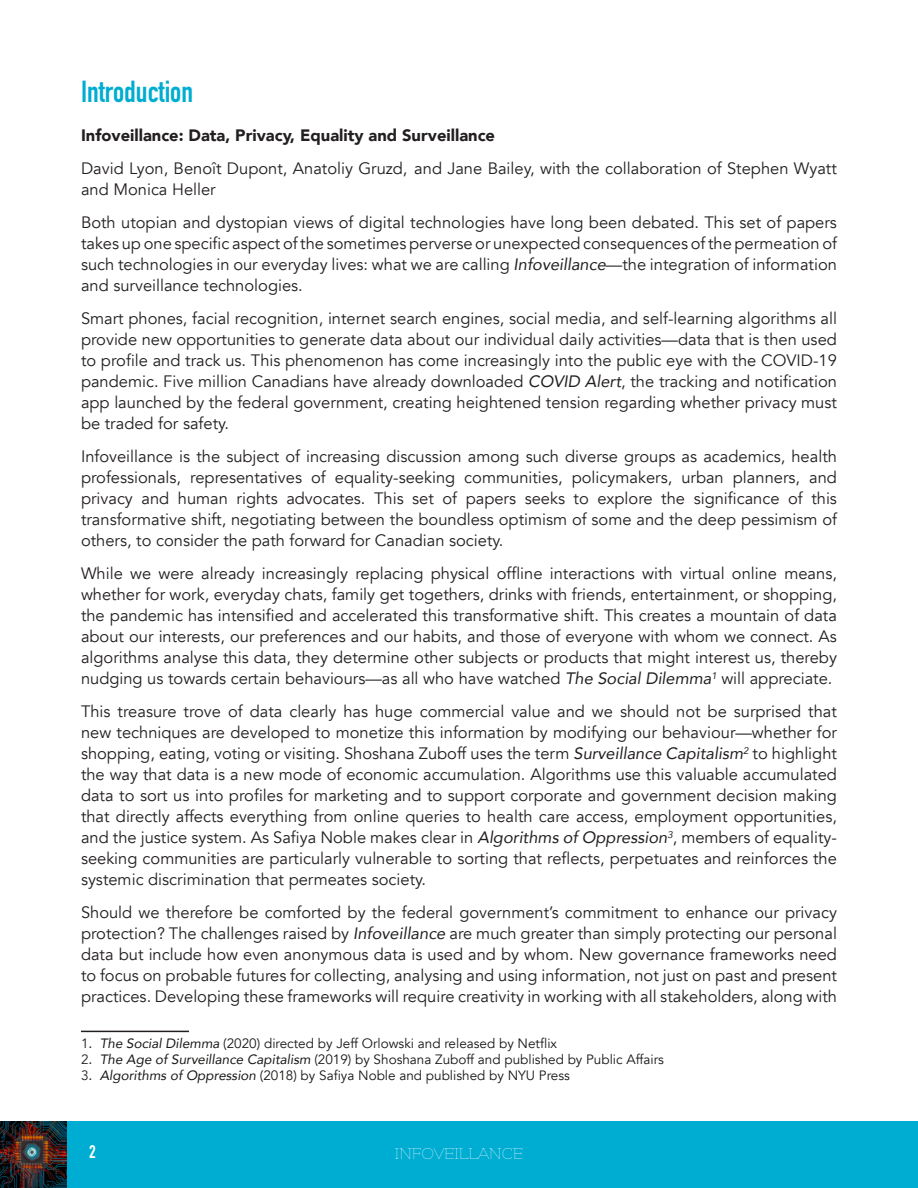
<style>
.page{position:relative;width:918px;height:1188px;background:#fff}
.page>*{position:absolute;margin:0;border:0;box-sizing:border-box;transform-origin:0 0}
.t1{font:700 30px "DIN Condensed";color:#00add2}
.t2{font:300 18px "Flamenco";color:#fff}
.t3{font:700 18px "DIN Condensed";color:#fff}
.t4{font:16.5px/21px "Avenir";color:#231f20;text-align:justify}
.t5{font:900 16.5px "Avenir";color:#231f20}
.t6{font:13.5px "Avenir";color:#181817}
.s1{font-style:italic}
.s2{color:#231f20}
</style>
<div class="page">
<div style="left:0;top:1121px;width:918px;height:67px;background:#00add2"></div>
<img style="left:0;top:1121px;width:66px;height:67px">
<hr style="left:81px;top:1031px;width:108px;height:1px;background:#231f20">
<p class="t1" style="left:81px;top:72px;width:114px">Introduction</p>
<p class="t5" style="left:81px;top:121px;width:416px">Infoveillance: Data, Privacy, Equality and Surveillance</p>
<p class="t4" style="left:81px;top:158px;width:757px">David Lyon, Benoît Dupont, Anatoliy Gruzd, and Jane Bailey, with the collaboration of Stephen Wyatt and Monica Heller</p>
<p class="t4" style="left:81px;top:212px;width:758px">Both utopian and dystopian views of digital technologies have long been debated. This set of papers takes up one specific aspect of the sometimes perverse or unexpected consequences of the permeation of such technologies in our everyday lives: what we are calling <span class="s1">Infoveillance</span>—the integration of information and surveillance technologies.</p>
<p class="t4" style="left:81px;top:308px;width:758px">Smart phones, facial recognition, internet search engines, social media, and self-learning algorithms all provide new opportunities to generate data about our individual daily activities—data that is then used to profile and track us. This phenomenon has come increasingly into the public eye with the COVID-19 pandemic. Five million Canadians have already downloaded <span class="s1">COVID Alert</span>, the tracking and notification app launched by the federal government, creating heightened tension regarding whether privacy must be traded for safety.</p>
<p class="t4" style="left:81px;top:446px;width:758px">Infoveillance is the subject of increasing discussion among such diverse groups as academics, health professionals, representatives of equality-seeking communities, policymakers, urban planners, and privacy and human rights advocates. This set of papers seeks to explore the significance of this transformative shift, negotiating between the boundless optimism of some and the deep pessimism of others, to consider the path forward for Canadian society.</p>
<p class="t4" style="left:81px;top:563px;width:758px">While we were already increasingly replacing physical offline interactions with virtual online means, whether for work, everyday chats, family get togethers, drinks with friends, entertainment, or shopping, the pandemic has intensified and accelerated this transformative shift. This creates a mountain of data about our interests, our preferences and our habits, and those of everyone with whom we connect. As algorithms analyse this data, they determine other subjects or products that might interest us, thereby nudging us towards certain behaviours—as all who have watched <span class="s1">The Social Dilemma</span><sup>1</sup> will appreciate.</p>
<p class="t4" style="left:81px;top:701px;width:758px">This treasure trove of data clearly has huge commercial value and we should not be surprised that new techniques are developed to monetize this information by modifying our behaviour—whether for shopping, eating, voting or visiting. Shoshana Zuboff uses the term <span class="s1">Surveillance Capitalism</span><sup>2</sup> to highlight the way that data is a new mode of economic accumulation. Algorithms use this valuable accumulated data to sort us into profiles for marketing and to support corporate and government decision making that directly affects everything from online queries to health care access, employment opportunities, and the justice system. As Safiya Noble makes clear in <span class="s1">Algorithms of Oppression</span><sup>3</sup>, members of equality&shy;seeking communities are particularly vulnerable to sorting that reflects, perpetuates and reinforces the systemic discrimination that permeates society.</p>
<p class="t4" style="left:81px;top:902px;width:758px">Should we therefore be comforted by the federal government’s commitment to enhance our privacy protection? The challenges raised by <span class="s1">Infoveillance</span> are much greater than simply protecting our personal data but include how even anonymous data is used and by whom. New governance frameworks need to focus on probable futures for collecting, analysing and using information, not just on past and present practices. Developing these frameworks will require creativity in working with all stakeholders, along with</p>
<p class="t6" style="left:81px;top:1035px;width:478px"><span class="s2">1</span><span class="s1">. The Social Dilemma</span> (2020) directed by Jeff Orlowski and released by Netflix</p>
<p class="t6" style="left:81px;top:1051px;width:584px"><span class="s2">2</span><span class="s1">. The Age of Surveillance Capitalism</span> (2019) by Shoshana Zuboff and published by Public Affairs</p>
<p class="t6" style="left:81px;top:1067px;width:490px"><span class="s2">3</span><span class="s1">. Algorithms of Oppression</span> (2018) by Safiya Noble and published by NYU Press</p>
<p class="t3" style="left:89px;top:1140px;width:8px">2</p>
<p class="t2" style="left:395px;top:1145px;width:130px">INFOVEILLANCE</p>
</div>
